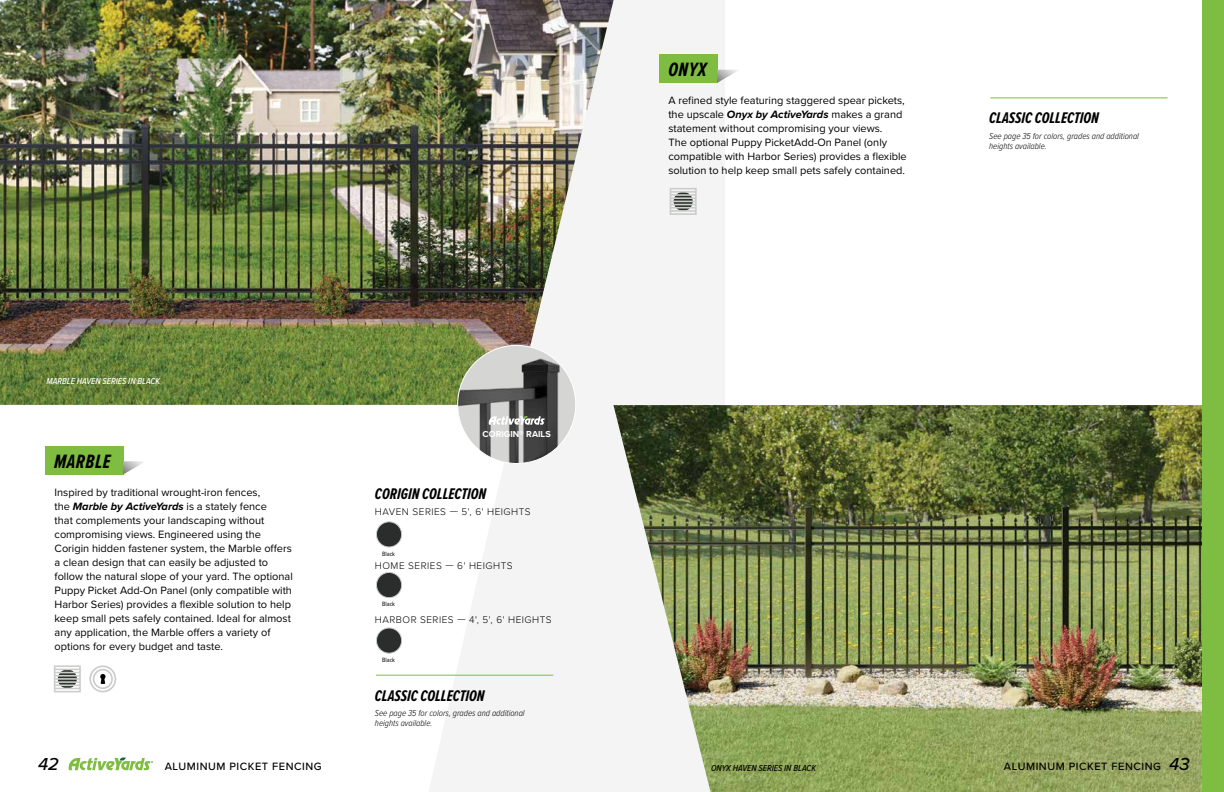
<style>
.page{position:relative;width:1224px;height:792px;background:#fff}
.page>*{position:absolute;margin:0;border:0;box-sizing:border-box;transform-origin:0 0}
.t1{font:italic 700 20px "Proxima Nova Ex Cn";letter-spacing:.025em;color:#000}
.t2{font:italic 500 18px "Proxima Nova";color:#000}
.t3{font:italic 700 16px "Proxima Nova Ex Cn";color:#000}
.t4{font:11px/14px "Proxima Nova";color:#000}
.t5{font:500 11px "Proxima Nova";letter-spacing:.05em;color:#000}
.t6{font:300 10px "Proxima Nova";letter-spacing:.05em;color:#000}
.t7{font:italic 300 9px/10px "Proxima Nova Cond";color:#000}
.t8{font:italic 500 9px "Proxima Nova Cond";color:#fff}
.t9{font:italic 500 9px "Proxima Nova Cond";color:#000}
.t10{font:700 9px "Proxima Nova";color:#fff}
.t11{font:6.4px "Proxima Nova Cond";color:#000}
.s1{font-weight:700;font-style:italic}
</style>
<div class="page">
<svg style="left:68px;top:758px;width:85px;height:12px"></svg>
<div style="left:615px;top:0;width:109px;height:792px;background:#f4f4f4"></div>
<svg style="left:428px;top:0;width:187px;height:792px;fill:#f4f4f4"></svg>
<img style="left:0;top:0;width:614px;height:405px">
<img style="left:613px;top:405px;width:589px;height:387px">
<div style="left:659px;top:54px;width:59px;height:29px;background:#7fbc42"></div>
<svg style="left:717px;top:70px;width:21px;height:13px"></svg>
<svg style="left:670px;top:188px;width:27px;height:27px"></svg>
<div style="left:1202px;top:0;width:22px;height:792px;background:#7fbc42"></div>
<hr style="left:990px;top:97px;width:178px;height:1px;background:#7fbc42">
<div style="left:376px;top:522px;width:26px;height:25px;background:#2b2c2c;border-radius:50%"></div>
<div style="left:376px;top:521px;width:26px;height:27px;border:1px solid #caccc9;border-radius:50%"></div>
<hr style="left:376px;top:675px;width:177px;height:1px;background:#7fbc42">
<div style="left:376px;top:572px;width:26px;height:26px;background:#2b2c2c;border-radius:50%"></div>
<div style="left:376px;top:572px;width:26px;height:26px;border:1px solid #caccc9;border-radius:50%"></div>
<div style="left:376px;top:628px;width:26px;height:25px;background:#2b2c2c;border-radius:50%"></div>
<div style="left:376px;top:627px;width:26px;height:27px;border:1px solid #caccc9;border-radius:50%"></div>
<svg style="left:89px;top:665px;width:27px;height:27px"></svg>
<svg style="left:91px;top:667px;width:24px;height:24px"></svg>
<svg style="left:93px;top:669px;width:20px;height:20px"></svg>
<div style="left:94px;top:670px;width:17px;height:17px;background:#fff;border-radius:50%"></div>
<svg style="left:100px;top:674px;width:6px;height:10px"></svg>
<svg style="left:54px;top:665px;width:27px;height:27px"></svg>
<svg style="left:458px;top:345px;width:118px;height:119px"></svg>
<img style="left:458px;top:353px;width:111px;height:111px">
<svg style="left:489px;top:416px;width:56px;height:9px"></svg>
<div style="left:45px;top:446px;width:78px;height:29px;background:#7ebc42"></div>
<svg style="left:123px;top:461px;width:20px;height:14px"></svg>
<p class="t8" style="left:47px;top:374px;width:115px">MARBLE HAVEN SERIES IN BLACK</p>
<h1 class="t1" style="left:54px;top:447px;width:58px">MARBLE</h1>
<p class="t4" style="left:55px;top:485px;width:240px">Inspired by traditional wrought-iron fences,<br>the <span class="s1">Marble by ActiveYards</span> is a stately fence<br>that complements your landscaping without compromising views. Engineered using the Corigin hidden fastener system, the Marble offers a clean design that can easily be adjusted to follow the natural slope of your yard. The optional Puppy Picket Add-On Panel (only compatible with Harbor Series) provides a flexible solution to help keep small pets safely contained. Ideal for almost any application, the Marble offers a variety of options for every budget and taste.</p>
<p class="t10" style="left:483px;top:427px;width:70px">CORIGIN® RAILS</p>
<h3 class="t3" style="left:375px;top:482px;width:113px">CORIGIN COLLECTION</h3>
<p class="t6" style="left:375px;top:504px;width:157px">HAVEN SERIES — 5', 6' HEIGHTS</p>
<p class="t11" style="left:382px;top:549px;width:14px">Black</p>
<p class="t6" style="left:375px;top:558px;width:139px">HOME SERIES — 6' HEIGHTS</p>
<p class="t11" style="left:382px;top:599px;width:14px">Black</p>
<p class="t6" style="left:375px;top:612px;width:178px">HARBOR SERIES — 4', 5', 6' HEIGHTS</p>
<p class="t11" style="left:382px;top:655px;width:14px">Black</p>
<h3 class="t3" style="left:375px;top:684px;width:111px">CLASSIC COLLECTION</h3>
<p class="t7" style="left:375px;top:708px;width:151px">See page 35 for colors, grades and additional heights available.</p>
<h1 class="t1" style="left:668px;top:55px;width:40px">ONYX</h1>
<p class="t4" style="left:668px;top:93px;width:240px">A refined style featuring staggered spear pickets, the upscale <span class="s1">Onyx by ActiveYards</span> makes a grand statement without compromising your views.<br>The optional Puppy PicketAdd-On Panel (only compatible with Harbor Series) provides a flexible solution to help keep small pets safely contained.</p>
<h3 class="t3" style="left:989px;top:106px;width:111px">CLASSIC COLLECTION</h3>
<p class="t7" style="left:989px;top:130px;width:151px">See page 35 for colors, grades and additional heights available.</p>
<h2 class="t2" style="left:38px;top:751px;width:22px">42</h2>
<h2 class="t2" style="left:1165px;top:751px;width:22px">43</h2>
<p class="t9" style="left:711px;top:761px;width:107px">ONYX HAVEN SERIES IN BLACK</p>
<h2 class="t2" style="left:1169px;top:751px;width:22px">43</h2>
<p class="t5" style="left:165px;top:759px;width:159px">ALUMINUM PICKET FENCING</p>
<p class="t5" style="left:1004px;top:759px;width:159px">ALUMINUM PICKET FENCING</p>
</div>
